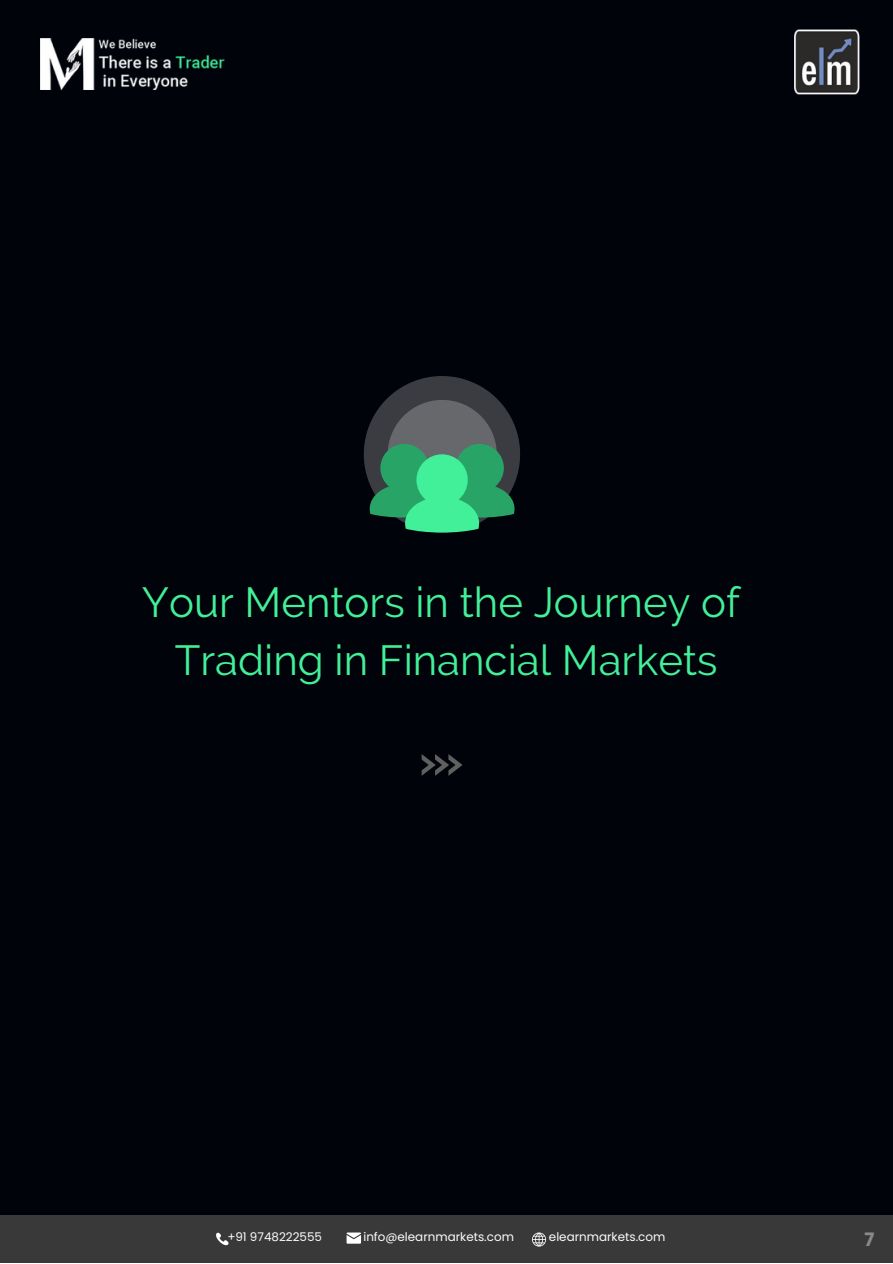
<style>
.page{position:relative;width:893px;height:1264px;background:#fff}
.page>*{position:absolute;margin:0;border:0;box-sizing:border-box;transform-origin:0 0}
.t1{font:42px "Raleway";color:#41f099}
.t2{font:700 18.6px "Poppins";color:#8b8989}
.t3{font:11.85px "Poppins";color:#fbfdfc}
</style>
<div class="page">
<div style="left:0;top:0;width:892px;height:1262px;background:#01030b"></div>
<img style="left:40px;top:39px;width:185px;height:50px">
<svg style="left:364px;top:376px;width:156px;height:156px"></svg>
<svg style="left:421px;top:754px;width:41px;height:21px"></svg>
<img style="left:794px;top:29px;width:66px;height:66px">
<div style="left:0;top:1215px;width:892px;height:47px;background:#393939"></div>
<svg style="left:346px;top:1232px;width:15px;height:11px"></svg>
<svg style="left:532px;top:1232px;width:14px;height:14px"></svg>
<svg style="left:216px;top:1232px;width:13px;height:14px"></svg>
<p class="t1" style="left:142px;top:577px;width:599px">Your Mentors in the Journey of</p>
<p class="t1" style="left:175px;top:635px;width:544px">Trading in Financial Markets</p>
<p class="t3" style="left:227px;top:1228px;width:96px">+91 9748222555</p>
<p class="t3" style="left:363px;top:1228px;width:152px">info@elearnmarkets.com</p>
<p class="t3" style="left:549px;top:1228px;width:118px">elearnmarkets.com</p>
<p class="t2" style="left:864px;top:1226px;width:11px">7</p>
</div>
